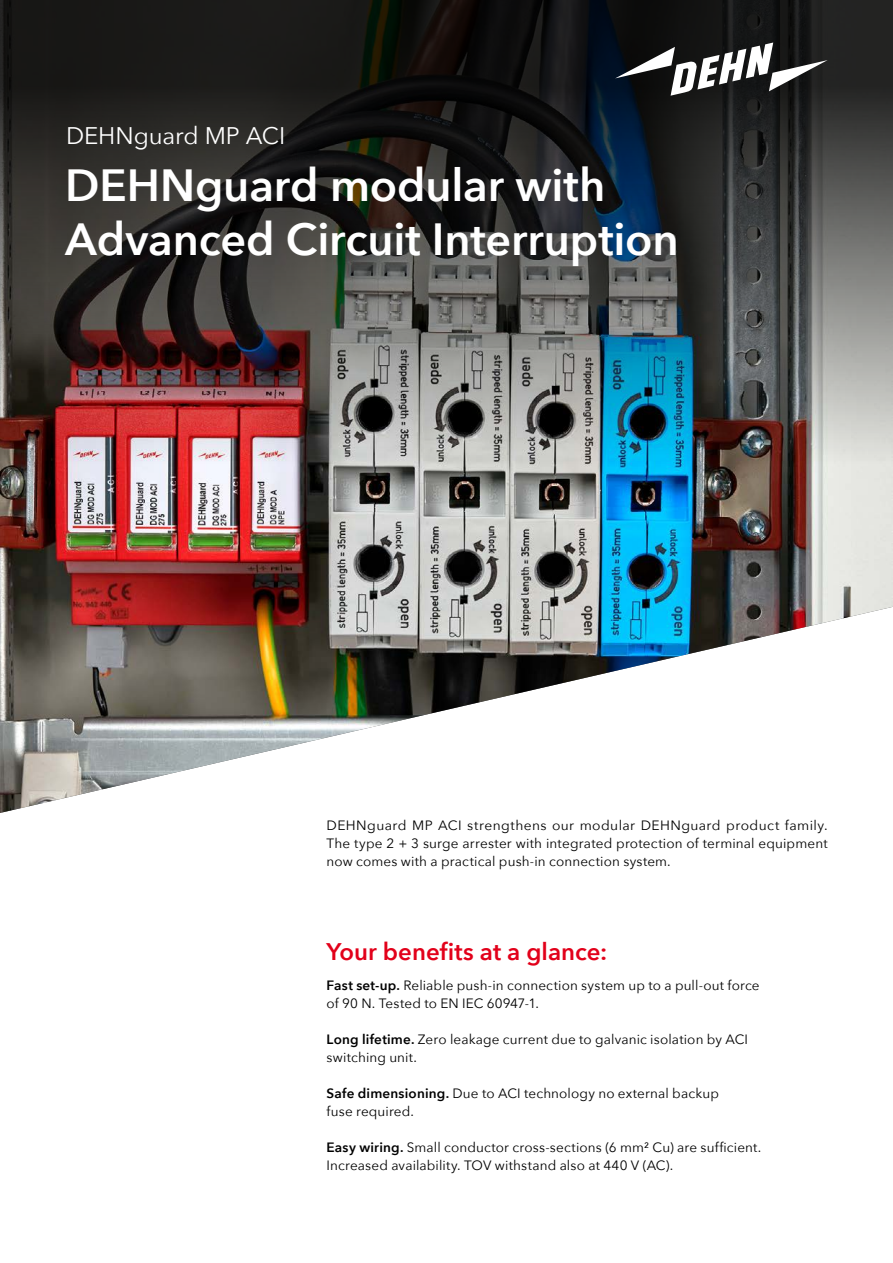
<style>
.page{position:relative;width:893px;height:1263px;background:#fff}
.page>*{position:absolute;margin:0;border:0;box-sizing:border-box;transform-origin:0 0}
.t1{font:600 45px/54px "Avenir Next";letter-spacing:-.005em;color:#fff}
.t2{font:600 24px "Avenir Next";color:#e2001a}
.t3{font:24px "Avenir Next";letter-spacing:-.01em;color:#fff}
.t4{font:13.5px/18px "Avenir Next";letter-spacing:.01em;color:#000}
.s1{font-weight:600}
</style>
<div class="page">
<img style="left:0;top:499px;width:893px;height:314px">
<img style="left:0;top:0;width:893px;height:499px">
<svg style="left:615px;top:43px;width:213px;height:53px"></svg>
<h2 class="t3" style="left:66px;top:115px;width:221px">DEHNguard MP ACI</h2>
<h1 class="t1" style="left:65px;top:157px;width:615px">DEHNguard modular with<br>Advanced Circuit Interruption</h1>
<p class="t4" style="left:326px;top:816px;width:503px;text-align:justify">DEHNguard MP ACI strengthens our modular DEHNguard product family.<br>The type 2 + 3 surge arrester with integrated protection of terminal equipment now comes with a practical push-in connection system.</p>
<h2 class="t2" style="left:326px;top:930px;width:282px">Your benefits at a glance:</h2>
<p class="t4" style="left:326px;top:976px;width:435px"><span class="s1">Fast set-up.</span> Reliable push-in connection system up to a pull-out force of 90 N. Tested to EN IEC 60947-1.</p>
<p class="t4" style="left:326px;top:1030px;width:423px"><span class="s1">Long lifetime.</span> Zero leakage current due to galvanic isolation by ACI switching unit.</p>
<p class="t4" style="left:326px;top:1084px;width:394px"><span class="s1">Safe dimensioning.</span> Due to ACI technology no external backup fuse required.</p>
<p class="t4" style="left:326px;top:1138px;width:436px"><span class="s1">Easy wiring.</span> Small conductor cross-sections (6 mm² Cu) are sufficient.<br>Increased availability. TOV withstand also at 440 V (AC).</p>
</div>
